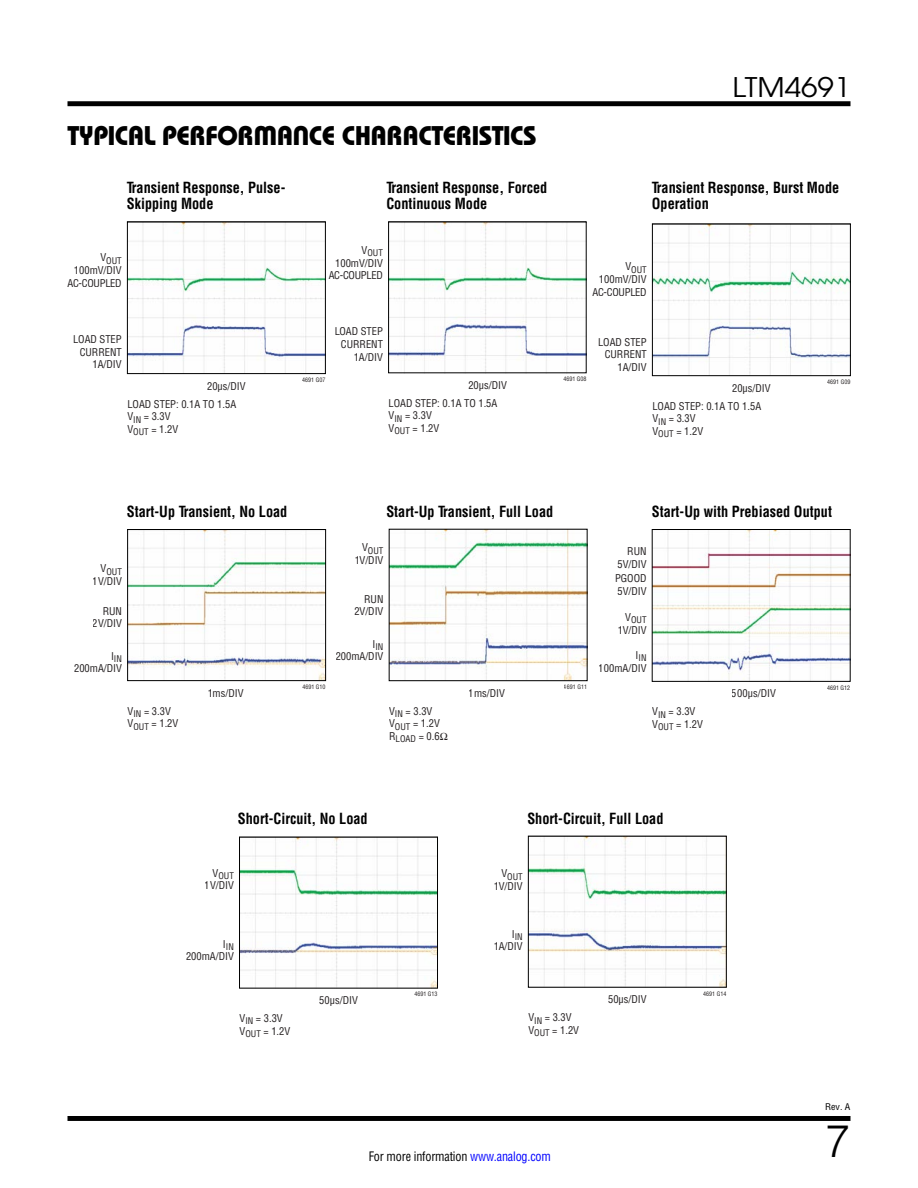
<style>
.page{position:relative;width:918px;height:1188px;background:#fff}
.page>*{position:absolute;margin:0;border:0;box-sizing:border-box;transform-origin:0 0}
.t1{font:300 45px "Helvetica";color:#000}
.t2{font:27px "Linear Bauhaus";letter-spacing:-.02em;color:#000}
.t3{font:27px "Avant Garde";color:#000;scale:1.1 1}
.t4{font:700 15px/16.5px "Linear Helv Cond";color:#000;scale:.95 1}
.t5{font:12.75px "Linear Helv Cond";letter-spacing:-.015em;color:#000;scale:.95 1}
.t6{font:10.5px/12.6px "Linear Helv Cond";color:#231f20}
.t7{font:10.5px/12.6px "Linear Helv Cond";letter-spacing:-.025em;color:#231f20;text-align:right}
.t8{font:9px "Linear Helv Cond";color:#231f20}
.t9{font:9px "Linear Helv Cond";color:#000;scale:1.1 1}
.t10{font:6px "Linear Helv Cond";color:#231f20}
.s1{color:#00f}
</style>
<div class="page">
<div style="left:68px;top:1116px;width:782px;height:5px;background:#000"></div>
<div style="left:68px;top:101px;width:782px;height:5px;background:#000"></div>
<img style="left:129px;top:223px;width:195px;height:149px">
<div style="left:127px;top:221px;width:199px;height:153px;border:1px solid #000"></div>
<img style="left:390px;top:223px;width:195px;height:148px">
<div style="left:388px;top:221px;width:199px;height:152px;border:1px solid #000"></div>
<img style="left:654px;top:225px;width:195px;height:149px">
<div style="left:652px;top:223px;width:199px;height:153px;border:1px solid #000"></div>
<img style="left:129px;top:531px;width:195px;height:148px">
<div style="left:127px;top:529px;width:199px;height:152px;border:1px solid #000"></div>
<img style="left:391px;top:531px;width:195px;height:148px">
<div style="left:389px;top:529px;width:199px;height:152px;border:1px solid #000"></div>
<img style="left:654px;top:531px;width:195px;height:149px">
<div style="left:652px;top:529px;width:199px;height:153px;border:1px solid #000"></div>
<img style="left:241px;top:839px;width:195px;height:148px">
<div style="left:239px;top:837px;width:199px;height:152px;border:1px solid #000"></div>
<img style="left:530px;top:838px;width:195px;height:148px">
<div style="left:528px;top:836px;width:199px;height:152px;border:1px solid #000"></div>
<h2 class="t3" style="left:732px;top:70px;width:109px">LTM4691</h2>
<h2 class="t2" style="left:68px;top:119px;width:471px">TYPICAL PERFORMANCE CHARACTERISTICS</h2>
<h3 class="t4" style="left:127px;top:179px;width:168px">Transient Response, Pulse-<br>Skipping Mode</h3>
<h3 class="t4" style="left:386px;top:179px;width:171px">Transient Response, Forced<br>Continuous Mode</h3>
<h3 class="t4" style="left:652px;top:179px;width:199px">Transient Response, Burst Mode<br>Operation</h3>
<p class="t8" style="left:100px;top:255px;width:23px"><sup>V</sup>OUT</p>
<p class="t7" style="left:67px;top:264px;width:56px">100mV/DIV<br>AC-COUPLED</p>
<p class="t8" style="left:362px;top:247px;width:23px"><sup>V</sup>OUT</p>
<p class="t7" style="left:329px;top:256px;width:56px">100mV/DIV<br>AC-COUPLED</p>
<p class="t8" style="left:625px;top:264px;width:23px"><sup>V</sup>OUT</p>
<p class="t7" style="left:592px;top:273px;width:56px">100mV/DIV<br>AC-COUPLED</p>
<p class="t6" style="left:73px;top:333px;width:50px;text-align:right">LOAD STEP<br>CURRENT<br>1A/DIV</p>
<p class="t6" style="left:334px;top:325px;width:50px;text-align:right">LOAD STEP<br>CURRENT<br>1A/DIV</p>
<p class="t6" style="left:598px;top:336px;width:50px;text-align:right">LOAD STEP<br>CURRENT<br>1A/DIV</p>
<p class="t6" style="left:207px;top:379px;width:40px">20µs/DIV</p>
<p class="t10" style="left:302px;top:376px;width:25px">4691 G07</p>
<p class="t6" style="left:468px;top:379px;width:40px">20µs/DIV</p>
<p class="t10" style="left:563px;top:375px;width:25px">4691 G08</p>
<p class="t6" style="left:732px;top:382px;width:40px">20µs/DIV</p>
<p class="t10" style="left:827px;top:378px;width:25px">4691 G09</p>
<p class="t6" style="left:127px;top:397px;width:110px">LOAD STEP: 0.1A TO 1.5A<br>V<sub>IN</sub> = 3.3V<br>V<sub>OUT</sub> = 1.2V</p>
<p class="t6" style="left:389px;top:397px;width:110px">LOAD STEP: 0.1A TO 1.5A<br>V<sub>IN</sub> = 3.3V<br>V<sub>OUT</sub> = 1.2V</p>
<p class="t6" style="left:652px;top:400px;width:110px">LOAD STEP: 0.1A TO 1.5A<br>V<sub>IN</sub> = 3.3V<br>V<sub>OUT</sub> = 1.2V</p>
<h3 class="t4" style="left:127px;top:503px;width:171px">Start-Up Transient, No Load</h3>
<h3 class="t4" style="left:386px;top:503px;width:177px">Start-Up Transient, Full Load</h3>
<h3 class="t4" style="left:652px;top:503px;width:191px">Start-Up with Prebiased Output</h3>
<p class="t8" style="left:101px;top:566px;width:23px"><sup>V</sup>OUT</p>
<p class="t6" style="left:93px;top:575px;width:31px">1V/DIV</p>
<p class="t6" style="left:93px;top:605px;width:31px;text-align:right">RUN<br>2V/DIV</p>
<p class="t8" style="left:111px;top:653px;width:12px"><sup>I</sup>IN</p>
<p class="t6" style="left:74px;top:662px;width:49px">200mA/DIV</p>
<p class="t6" style="left:128px;top:704px;width:52px">V<sub>IN</sub> = 3.3V<br>V<sub>OUT</sub> = 1.2V</p>
<p class="t6" style="left:207px;top:686px;width:38px">1ms/DIV</p>
<p class="t10" style="left:302px;top:683px;width:25px">4691 G10</p>
<p class="t8" style="left:362px;top:545px;width:23px"><sup>V</sup>OUT</p>
<p class="t6" style="left:354px;top:554px;width:31px">1V/DIV</p>
<p class="t6" style="left:354px;top:593px;width:31px;text-align:right">RUN<br>2V/DIV</p>
<p class="t8" style="left:373px;top:641px;width:12px"><sup>I</sup>IN</p>
<p class="t6" style="left:336px;top:650px;width:49px">200mA/DIV</p>
<p class="t6" style="left:389px;top:705px;width:60px">V<sub>IN</sub> = 3.3V<br>V<sub>OUT</sub> = 1.2V<br>R<sub>LOAD</sub> = 0.6Ω</p>
<p class="t6" style="left:469px;top:687px;width:38px">1ms/DIV</p>
<p class="t10" style="left:564px;top:683px;width:25px">4691 G11</p>
<p class="t6" style="left:617px;top:545px;width:31px;text-align:right">RUN<br>5V/DIV</p>
<p class="t6" style="left:615px;top:572px;width:33px">PGOOD<br>5V/DIV</p>
<p class="t8" style="left:625px;top:614px;width:23px"><sup>V</sup>OUT</p>
<p class="t6" style="left:617px;top:623px;width:31px">1V/DIV</p>
<p class="t8" style="left:636px;top:652px;width:12px"><sup>I</sup>IN</p>
<p class="t6" style="left:599px;top:661px;width:49px">100mA/DIV</p>
<p class="t6" style="left:652px;top:705px;width:52px">V<sub>IN</sub> = 3.3V<br>V<sub>OUT</sub> = 1.2V</p>
<p class="t6" style="left:732px;top:687px;width:45px">500μs/DIV</p>
<h3 class="t4" style="left:238px;top:810px;width:138px">Short-Circuit, No Load</h3>
<h3 class="t4" style="left:527px;top:810px;width:145px">Short-Circuit, Full Load</h3>
<p class="t8" style="left:213px;top:870px;width:23px"><sup>V</sup>OUT</p>
<p class="t6" style="left:205px;top:879px;width:31px">1V/DIV</p>
<p class="t8" style="left:223px;top:941px;width:12px"><sup>I</sup>IN</p>
<p class="t6" style="left:186px;top:950px;width:49px">200mA/DIV</p>
<p class="t6" style="left:240px;top:1012px;width:52px">V<sub>IN</sub> = 3.3V<br>V<sub>OUT</sub> = 1.2V</p>
<p class="t6" style="left:319px;top:994px;width:40px">50μs/DIV</p>
<p class="t10" style="left:414px;top:991px;width:25px">4691 G13</p>
<p class="t8" style="left:501px;top:871px;width:23px"><sup>V</sup>OUT</p>
<p class="t6" style="left:494px;top:880px;width:31px">1V/DIV</p>
<p class="t8" style="left:512px;top:931px;width:12px"><sup>I</sup>IN</p>
<p class="t6" style="left:494px;top:940px;width:31px">1A/DIV</p>
<p class="t6" style="left:528px;top:1011px;width:52px">V<sub>IN</sub> = 3.3V<br>V<sub>OUT</sub> = 1.2V</p>
<p class="t6" style="left:608px;top:993px;width:40px">50µs/DIV</p>
<p class="t10" style="left:703px;top:990px;width:25px">4691 G14</p>
<p class="t5" style="left:369px;top:1148px;width:193px">For more information <span class="s1">www.analog.com</span></p>
<p class="t10" style="left:827px;top:684px;width:25px">4691 G12</p>
<p class="t9" style="left:825px;top:1102px;width:24px">Rev. A</p>
<h1 class="t1" style="left:825px;top:1113px;width:27px">7</h1>
</div>
